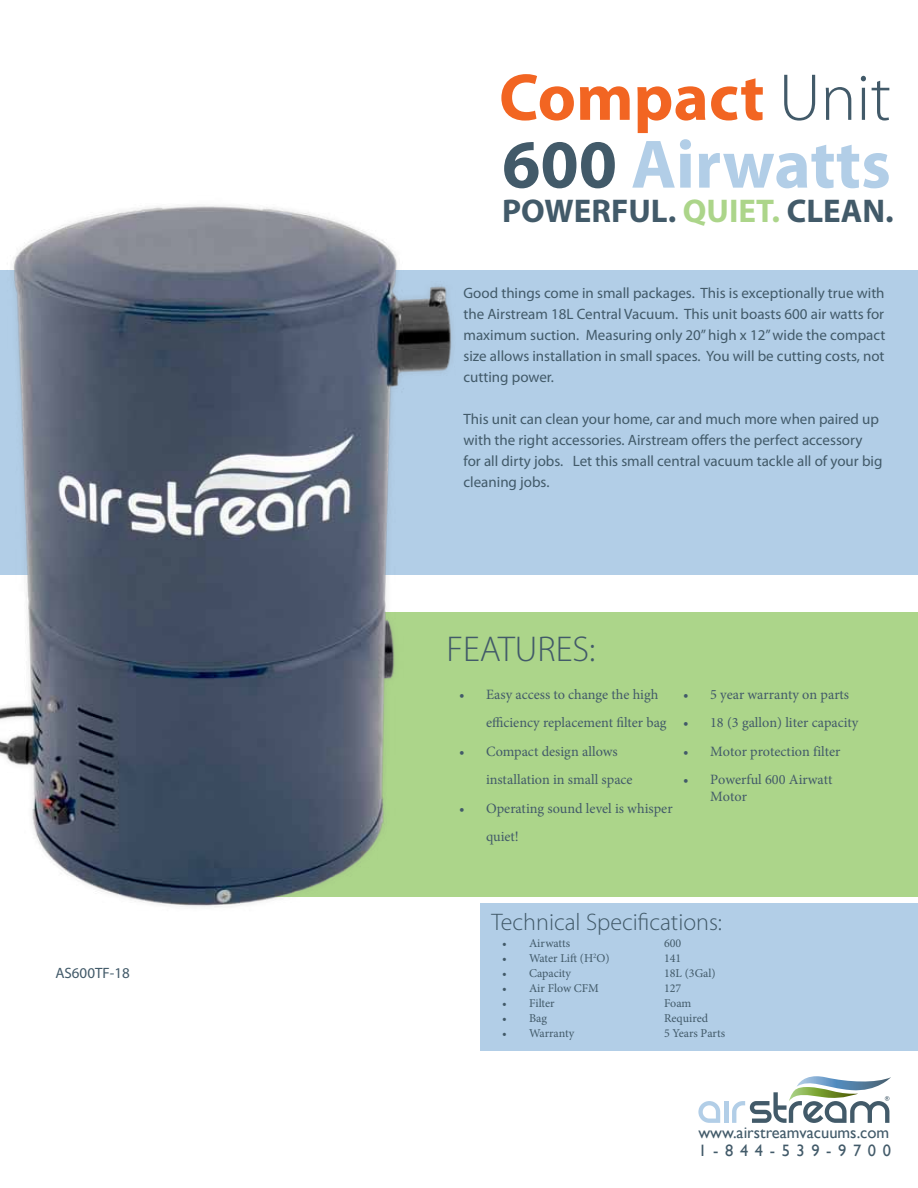
<style>
.page{position:relative;width:918px;height:1188px;background:#fff}
.page>*{position:absolute;margin:0;border:0;box-sizing:border-box;transform-origin:0 0}
.t1{font:700 69.15px "Myriad Pro";color:#b2cee7}
.t2{font:700 66.9px "Myriad Pro";color:#f26522}
.t3{font:300 36px "Myriad Pro";color:#425a69}
.t4{font:700 33px "Myriad Pro";color:#425a69}
.t5{font:300 24px "Myriad Pro";color:#425a69}
.t6{font:16.5px/17.9px "Gill Sans";color:#425a69}
.t7{font:15px/21px "Myriad Pro";color:#425a69;text-align:justify}
.t8{font:14.25px/28.5px "Minion Pro";color:#425a69}
.t9{font:12px/15px "Minion Pro";color:#425a69}
.s1{font-weight:300;color:#425a69}
.s2{color:#425a69}
.s3{color:#acd58a}
</style>
<div class="page">
<div style="left:0;top:270px;width:918px;height:304px;background:#b2cee7"></div>
<div style="left:216px;top:612px;width:702px;height:284px;background:#acd58a"></div>
<svg style="left:698px;top:1101px;width:22px;height:22px"></svg>
<hr style="left:724px;top:1101px;width:4px;height:22px;background:#b2cee7">
<svg style="left:732px;top:1076px;width:159px;height:47px"></svg>
<div style="left:481px;top:904px;width:437px;height:147px;background:#b2cee7"></div>
<img style="left:0;top:205px;width:481px;height:726px">
<p class="t7" style="left:55px;top:962px;width:76px">AS600TF-18</p>
<h2 class="t2" style="left:499px;top:54px;width:393px">Compact <span class="s1">Unit</span></h2>
<h1 class="t1" style="left:502px;top:119px;width:390px"><span class="s2">600</span> Airwatts</h1>
<h3 class="t4" style="left:502px;top:189px;width:393px">POWERFUL. <span class="s3">QUIET.</span> CLEAN.</h3>
<p class="t7" style="left:464px;top:282px;width:423px">Good things come in small packages. This is exceptionally true with the Airstream 18L Central Vacuum. This unit boasts 600 air watts for maximum suction. Measuring only 20” high x 12” wide the compact size allows installation in small spaces. You will be cutting costs, not cutting power.</p>
<p class="t7" style="left:464px;top:408px;width:420px;text-align:left">This unit can clean your home, car and much more when paired up with the right accessories. Airstream offers the perfect accessory for all dirty jobs. Let this small central vacuum tackle all of your big cleaning jobs.</p>
<h3 class="t3" style="left:446px;top:629px;width:151px">FEATURES:</h3>
<p class="t8" style="left:486px;top:680px;width:182px;text-indent:-27px">• Easy access to change the high efficiency replacement filter bag</p>
<p class="t8" style="left:486px;top:737px;width:148px;text-indent:-27px">• Compact design allows installation in small space</p>
<p class="t8" style="left:486px;top:794px;width:188px;text-indent:-27px">• Operating sound level is whisper quiet!</p>
<p class="t8" style="left:683px;top:680px;width:168px">• 5 year warranty on parts</p>
<p class="t8" style="left:683px;top:708px;width:177px">• 18 (3 gallon) liter capacity</p>
<p class="t8" style="left:683px;top:737px;width:159px">• Motor protection filter</p>
<p class="t8" style="left:710px;top:771px;width:124px;line-height:17px;text-indent:-27px">• Powerful 600 Airwatt<br>Motor</p>
<h3 class="t5" style="left:491px;top:909px;width:232px">Technical Specifications:</h3>
<p class="t9" style="left:502px;top:936px;width:70px">• Airwatts</p>
<p class="t9" style="left:502px;top:951px;width:109px">• Water Lift (H<sup>2</sup>O)</p>
<p class="t9" style="left:502px;top:966px;width:71px">• Capacity</p>
<p class="t9" style="left:502px;top:981px;width:98px">• Air Flow CFM</p>
<p class="t9" style="left:502px;top:996px;width:54px">• Filter</p>
<p class="t9" style="left:502px;top:1011px;width:46px">• Bag</p>
<p class="t9" style="left:502px;top:1026px;width:74px">• Warranty</p>
<p class="t9" style="left:664px;top:936px;width:63px">600<br>141<br>18L (3Gal)<br>127<br>Foam<br>Required<br>5 Years Parts</p>
<p class="t6" style="left:698px;top:1124px;width:194px">www.airstreamvacuums.com<br>1-844-539-9700</p>
</div>
